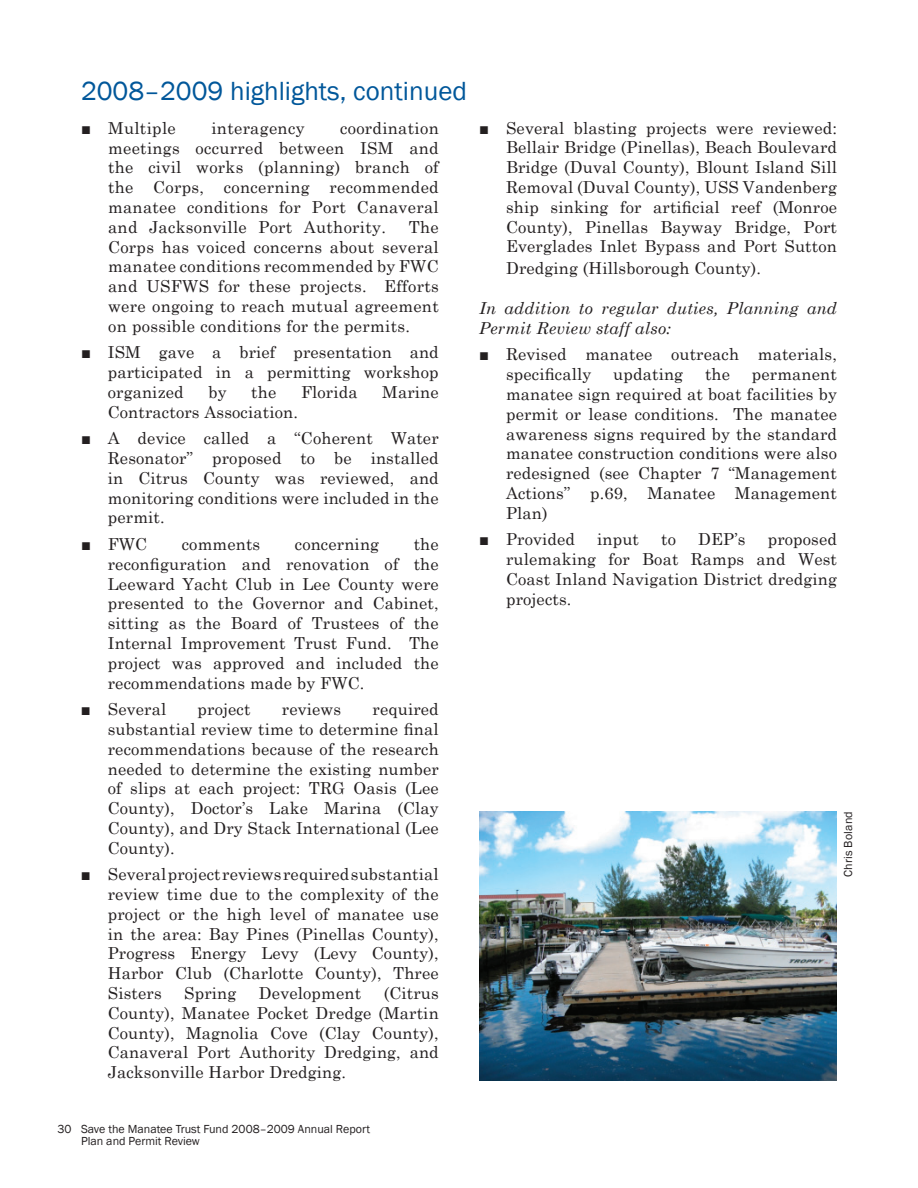
<style>
.page{position:relative;width:918px;height:1188px;background:#fff}
.page>*{position:absolute;margin:0;border:0;box-sizing:border-box;transform-origin:0 0}
.t1{font:27px "Franklin Gothic";color:#01579a}
.t2{font:16.5px/19.8px "Century Schoolbook";letter-spacing:.01em;color:#231f20;text-align:justify}
.t3{font:italic 16.5px/19.8px "Century Schoolbook";letter-spacing:.01em;color:#231f20}
.t4{font:12px/12px "Franklin Gothic";color:#231f20}
</style>
<div class="page">
<img style="left:479px;top:811px;width:358px;height:269px">
<h1 class="t1" style="left:81px;top:75px;width:387px">2008–2009 highlights, continued</h1>
<p class="t2" style="left:81px;top:117px;width:96px">■ Multiple</p>
<p class="t2" style="left:211px;top:117px;width:95px">interagency</p>
<p class="t2" style="left:108px;top:117px;width:332px;text-indent:232px">coordination meetings occurred between ISM and the civil works (planning) branch of the Corps, concerning recommended manatee conditions for Port Canaveral and Jacksonville Port Authority.</p>
<p class="t2" style="left:108px;top:216px;width:332px;text-indent:301px">The Corps has voiced concerns about several manatee conditions recommended by FWC and USFWS for these projects. Efforts were ongoing to reach mutual agreement on possible conditions for the permits.</p>
<p class="t2" style="left:108px;top:342px;width:332px;text-indent:-27px">■ ISM gave a brief presentation and participated in a permitting workshop organized</p>
<p class="t2" style="left:208px;top:382px;width:20px">by</p>
<p class="t2" style="left:251px;top:382px;width:27px">the</p>
<p class="t2" style="left:301px;top:382px;width:58px">Florida</p>
<p class="t2" style="left:382px;top:382px;width:58px">Marine</p>
<p class="t2" style="left:108px;top:401px;width:192px">Contractors Association.</p>
<p class="t2" style="left:108px;top:428px;width:332px;text-indent:-27px">■ A device called a “Coherent Water Resonator” proposed to be installed in Citrus County was reviewed, and monitoring conditions were included in the permit.</p>
<p class="t2" style="left:81px;top:534px;width:68px">■ FWC</p>
<p class="t2" style="left:182px;top:534px;width:80px">comments</p>
<p class="t2" style="left:295px;top:534px;width:86px">concerning</p>
<p class="t2" style="left:108px;top:534px;width:332px;text-indent:306px">the reconfiguration and renovation of the Leeward Yacht Club in Lee County were presented to the Governor and Cabinet, sitting as the Board of Trustees of the Internal Improvement Trust Fund. The project was approved and included the recommendations made by FWC.</p>
<p class="t2" style="left:81px;top:699px;width:87px">■ Several</p>
<p class="t2" style="left:198px;top:699px;width:54px">project</p>
<p class="t2" style="left:282px;top:699px;width:61px">reviews</p>
<p class="t2" style="left:108px;top:699px;width:332px;text-indent:265px">required substantial review time to determine final recommendations because of the research needed to determine the existing number of slips at each project: TRG Oasis (Lee County), Doctor’s Lake Marina (Clay County), and Dry Stack International (Lee County).</p>
<p class="t2" style="left:108px;top:864px;width:332px;text-indent:-27px">■ Several project reviews required substantial review time due to the complexity of the project or the high level of manatee use in the area: Bay Pines (Pinellas County), Progress Energy Levy (Levy County), Harbor Club (Charlotte County), Three Sisters</p>
<p class="t2" style="left:108px;top:983px;width:332px;text-indent:276px">(Citrus County), Manatee Pocket Dredge (Martin County), Magnolia Cove (Clay County), Canaveral Port Authority Dredging, and Jacksonville Harbor Dredging.</p>
<p class="t2" style="left:184px;top:983px;width:54px">Spring</p>
<p class="t2" style="left:259px;top:983px;width:104px">Development</p>
<p class="t2" style="left:506px;top:117px;width:332px;text-indent:-27px">■ Several blasting projects were reviewed:<br>Bellair Bridge (Pinellas), Beach Boulevard Bridge (Duval County), Blount Island Sill Removal (Duval County), USS Vandenberg ship sinking for artificial reef (Monroe County), Pinellas Bayway Bridge, Port Everglades Inlet Bypass and Port Sutton</p>
<p class="t2" style="left:506px;top:258px;width:257px">Dredging (Hillsborough County).</p>
<p class="t3" style="left:479px;top:298px;width:359px">In addition to regular duties, Planning and<br>Permit Review staff also:</p>
<p class="t2" style="left:506px;top:344px;width:332px;text-indent:-27px">■ Revised manatee outreach materials, specifically</p>
<p class="t2" style="left:613px;top:364px;width:71px">updating</p>
<p class="t2" style="left:705px;top:364px;width:27px">the</p>
<p class="t2" style="left:506px;top:364px;width:332px;text-indent:246px">permanent manatee sign required at boat facilities by permit or lease conditions. The manatee awareness signs required by the standard manatee construction conditions were also redesigned (see Chapter 7 “Management Actions” p.69, Manatee Management Plan)</p>
<p class="t2" style="left:479px;top:529px;width:97px">■ Provided</p>
<p class="t2" style="left:597px;top:529px;width:43px">input</p>
<p class="t2" style="left:661px;top:529px;width:16px">to</p>
<p class="t2" style="left:698px;top:529px;width:49px">DEP’s</p>
<p class="t2" style="left:506px;top:529px;width:332px;text-indent:262px">proposed rulemaking for Boat Ramps and West Coast Inland Navigation District dredging projects.</p>
<p class="t4" style="left:842px;top:877px;width:67px;rotate:-90deg">Chris Boland</p>
<p class="t4" style="left:81px;top:1123px;width:291px;text-indent:-24px">30 Save the Manatee Trust Fund 2008–2009 Annual Report<br>Plan and Permit Review</p>
</div>
